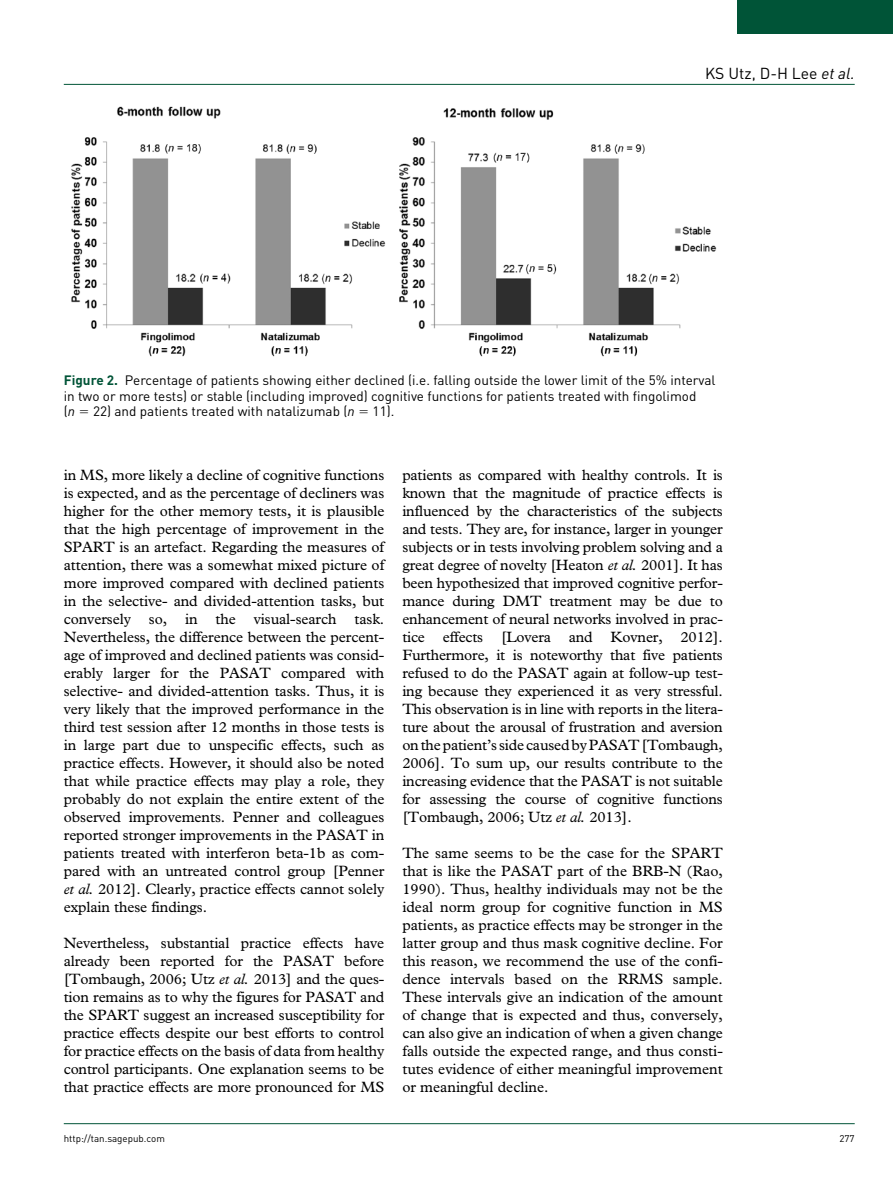
<style>
.page{position:relative;width:893px;height:1191px;background:#fff}
.page>*{position:absolute;margin:0;border:0;box-sizing:border-box;transform-origin:0 0}
.t1{font:15.75px "DIN";color:#000}
.t2{font:15px/18px "Plantin Std";letter-spacing:-.005em;color:#000;text-align:justify}
.t3{font:13.5px/15.8px "DIN";color:#000}
.t4{font:9.75px "DIN";color:#000}
.s1{font-style:italic}
.s2{font-weight:700;color:#005437}
</style>
<div class="page">
<hr style="left:64px;top:84px;width:791px;height:1px;background:#005437">
<hr style="left:64px;top:1123px;width:791px;height:1px;background:#005437">
<div style="left:738px;top:0;width:155px;height:34px;background:#005437"></div>
<img style="left:71px;top:106px;width:646px;height:251px">
<p class="t1" style="left:705px;top:63px;width:151px">KS Utz, D-H Lee <span class="s1">et al.</span></p>
<p class="t3" style="left:64px;top:372px;width:653px"><span class="s2">Figure 2.</span> Percentage of patients showing either declined (i.e. falling outside the lower limit of the 5% interval in two or more tests) or stable (including improved) cognitive functions for patients treated with fingolimod<br>(<span class="s1">n</span></p>
<p class="t3" style="left:93px;top:403px;width:263px">22) and patients treated with natalizumab (<span class="s1">n</span></p>
<p class="t3" style="left:373px;top:403px;width:23px">11).</p>
<p class="t2" style="left:64px;top:466px;width:322px">in MS, more likely a decline of cognitive functions is expected, and as the percentage of decliners was higher for the other memory tests, it is plausible that the high percentage of improvement in the SPART is an artefact. Regarding the measures of attention, there was a somewhat mixed picture of more improved compared with declined patients in the selective- and divided-attention tasks, but conversely so, in the visual-search task.<br>Nevertheless, the difference between the percent&shy;age of improved and declined patients was consid&shy;erably larger for the PASAT compared with selective- and divided-attention tasks. Thus, it is very likely that the improved performance in the third test session after 12 months in those tests is in large part due to unspecific effects, such as practice effects. However, it should also be noted that while practice effects may play a role, they probably do not explain the entire extent of the observed improvements. Penner and colleagues reported stronger improvements in the PASAT in patients treated with interferon beta-1b as com&shy;pared with an untreated control group [Penner <span class="s1">et al.</span> 2012]. Clearly, practice effects cannot solely explain these findings.</p>
<p class="t2" style="left:64px;top:934px;width:322px">Nevertheless, substantial practice effects have already been reported for the PASAT before [Tombaugh, 2006; Utz <span class="s1">et al.</span> 2013] and the ques&shy;tion remains as to why the figures for PASAT and the SPART suggest an increased susceptibility for practice effects despite our best efforts to control for practice effects on the basis of data from healthy control participants. One explanation seems to be that practice effects are more pronounced for MS</p>
<p class="t2" style="left:402px;top:466px;width:322px">patients as compared with healthy controls. It is known that the magnitude of practice effects is influenced by the characteristics of the subjects and tests. They are, for instance, larger in younger subjects or in tests involving problem solving and a great degree of novelty [Heaton <span class="s1">et al.</span> 2001]. It has been hypothesized that improved cognitive perfor&shy;mance during DMT treatment may be due to enhancement of neural networks involved in prac&shy;tice effects [Lovera and Kovner, 2012].<br>Furthermore, it is noteworthy that five patients refused to do the PASAT again at follow-up test&shy;ing because they experienced it as very stressful.<br>This observation is in line with reports in the litera&shy;ture about the arousal of frustration and aversion on the patient’s side caused by PASAT [Tombaugh, 2006]. To sum up, our results contribute to the increasing evidence that the PASAT is not suitable for assessing the course of cognitive functions [Tombaugh, 2006; Utz <span class="s1">et al.</span> 2013].</p>
<p class="t2" style="left:402px;top:844px;width:322px">The same seems to be the case for the SPART that is like the PASAT part of the BRB-N (Rao, 1990). Thus, healthy individuals may not be the ideal norm group for cognitive function in MS patients, as practice effects may be stronger in the latter group and thus mask cognitive decline. For this reason, we recommend the use of the confi&shy;dence intervals based on the RRMS sample.<br>These intervals give an indication of the amount of change that is expected and thus, conversely, can also give an indication of when a given change falls outside the expected range, and thus consti&shy;tutes evidence of either meaningful improvement or meaningful decline.</p>
<p class="t4" style="left:64px;top:1132px;width:103px">http://tan.sagepub.com</p>
<p class="t4" style="left:839px;top:1132px;width:17px">277</p>
</div>
